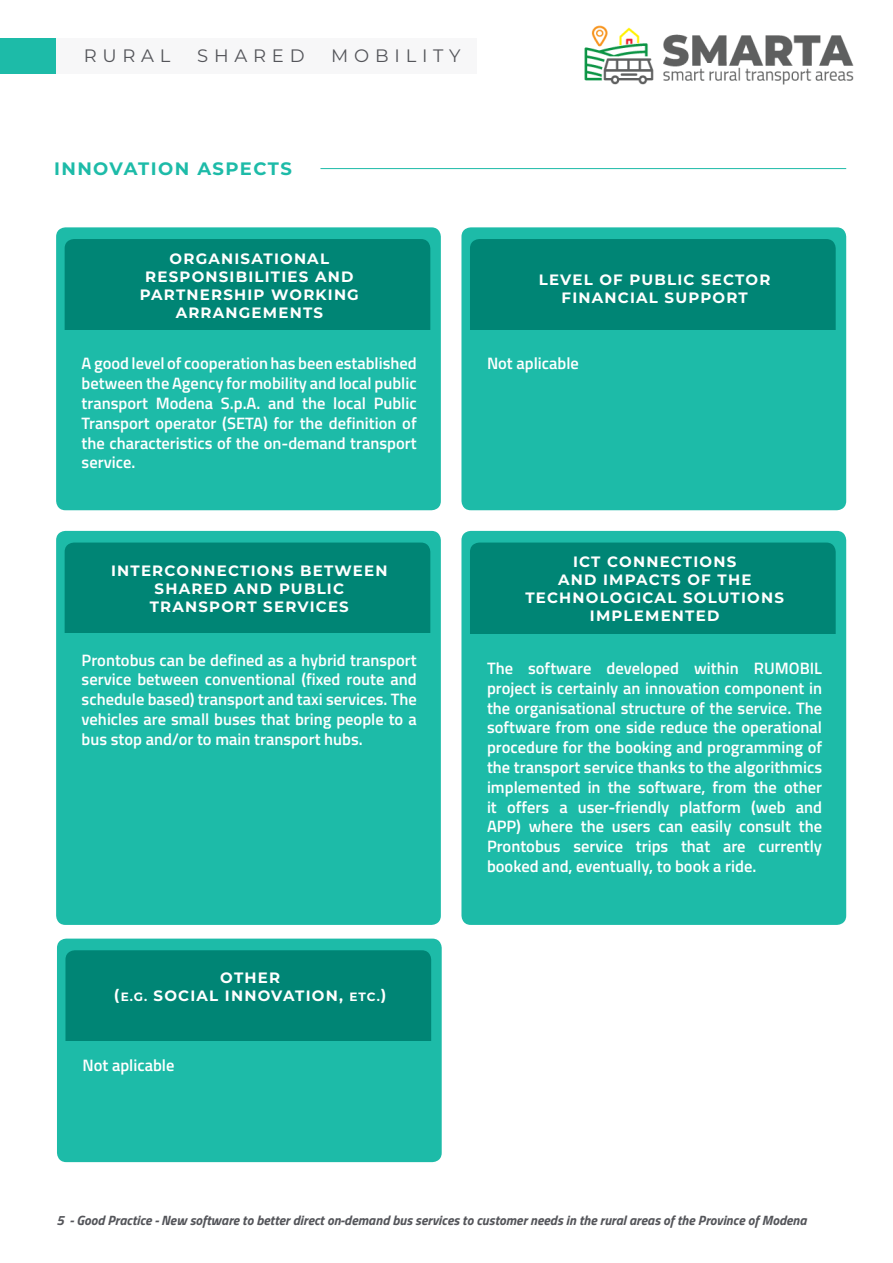
<style>
.page{position:relative;width:893px;height:1263px;background:#fff}
.page>*{position:absolute;margin:0;border:0;box-sizing:border-box;transform-origin:0 0}
.t1{font:18px "Montserrat";letter-spacing:.32em;color:#54555a}
.t2{font:700 18px "Montserrat";letter-spacing:.08em;color:#1dbba8}
.t3{font:600 16.5px/19.8px "Titillium Web";color:#fff;text-align:justify}
.t4{font:700 15px/18px "Montserrat";letter-spacing:.08em;color:#fff;text-align:center}
.t5{font:italic 700 13.5px "Titillium Web";color:#54555a}
.s1{font-size:12px}
</style>
<div class="page">
<div style="left:56px;top:38px;width:420px;height:36px;background:#f7f7f8"></div>
<div style="left:0;top:38px;width:56px;height:36px;background:#1dbba8"></div>
<img style="left:584px;top:25px;width:270px;height:60px">
<hr style="left:320px;top:168px;width:526px;height:1px;background:#1dbba8">
<div style="left:56px;top:227px;width:385px;height:283px;background:#1dbba8;border-radius:9px"></div>
<div style="left:56px;top:531px;width:385px;height:394px;background:#1dbba8;border-radius:9px"></div>
<div style="left:57px;top:938px;width:385px;height:224px;background:#1dbba8;border-radius:9px"></div>
<div style="left:461px;top:227px;width:385px;height:283px;background:#1dbba8;border-radius:9px"></div>
<div style="left:461px;top:531px;width:385px;height:394px;background:#1dbba8;border-radius:9px"></div>
<div style="left:65px;top:239px;width:365px;height:142px;background:#008575;border-radius:9px"></div>
<div style="left:65px;top:542px;width:365px;height:142px;background:#008575;border-radius:9px"></div>
<div style="left:65px;top:950px;width:366px;height:142px;background:#008575;border-radius:9px"></div>
<div style="left:470px;top:239px;width:366px;height:142px;background:#008575;border-radius:9px"></div>
<div style="left:470px;top:542px;width:366px;height:142px;background:#008575;border-radius:9px"></div>
<div style="left:60px;top:330px;width:375px;height:91px;background:#1dbba8"></div>
<div style="left:60px;top:633px;width:375px;height:110px;background:#1dbba8"></div>
<div style="left:60px;top:1041px;width:375px;height:52px;background:#1dbba8"></div>
<div style="left:465px;top:330px;width:375px;height:91px;background:#1dbba8"></div>
<div style="left:465px;top:633px;width:375px;height:66px;background:#1dbba8"></div>
<p class="t1" style="left:84px;top:43px;width:88px">RURAL</p>
<p class="t1" style="left:197px;top:43px;width:109px">SHARED</p>
<p class="t1" style="left:331px;top:43px;width:131px">MOBILITY</p>
<p class="t2" style="left:54px;top:156px;width:239px">INNOVATION ASPECTS</p>
<p class="t4" style="left:140px;top:248px;width:221px">ORGANISATIONAL<br>RESPONSIBILITIES AND<br>PARTNERSHIP WORKING<br>ARRANGEMENTS</p>
<p class="t3" style="left:82px;top:353px;width:337px">A good level of cooperation has been established between the Agency for mobility and local public transport Modena S.p.A. and the local Public Transport operator (SETA) for the definition of the characteristics of the on-demand transport service.</p>
<p class="t4" style="left:111px;top:560px;width:278px">INTERCONNECTIONS BETWEEN<br>SHARED AND PUBLIC<br>TRANSPORT SERVICES</p>
<p class="t3" style="left:82px;top:649px;width:337px">Prontobus can be defined as a hybrid transport service between conventional (fixed route and schedule based) transport and taxi services. The vehicles are small buses that bring people to a bus stop and/or to main transport hubs.</p>
<p class="t4" style="left:220px;top:968px;width:61px">OTHER</p>
<p class="t4" style="left:114px;top:986px;width:274px">(<span class="s1">E.G.</span> SOCIAL INNOVATION, <span class="s1">ETC.</span>)</p>
<p class="t3" style="left:82px;top:1054px;width:93px">Not aplicable</p>
<p class="t4" style="left:539px;top:270px;width:233px">LEVEL OF PUBLIC SECTOR<br>FINANCIAL SUPPORT</p>
<p class="t3" style="left:487px;top:353px;width:93px">Not aplicable</p>
<p class="t4" style="left:525px;top:552px;width:260px">ICT CONNECTIONS<br>AND IMPACTS OF THE<br>TECHNOLOGICAL SOLUTIONS<br>IMPLEMENTED</p>
<p class="t3" style="left:487px;top:657px;width:337px">The software developed within RUMOBIL project is certainly an innovation component in the organisational structure of the service. The software from one side reduce the operational procedure for the booking and programming of the transport service thanks to the algorithmics implemented in the software, from the other it offers a user-friendly platform (web and APP) where the users can easily consult the Prontobus service trips that are currently booked and, eventually, to book a ride.</p>
<p class="t5" style="left:56px;top:1210px;width:752px">5 - Good Practice - New software to better direct on-demand bus services to customer needs in the rural areas of the Province of Modena</p>
</div>
